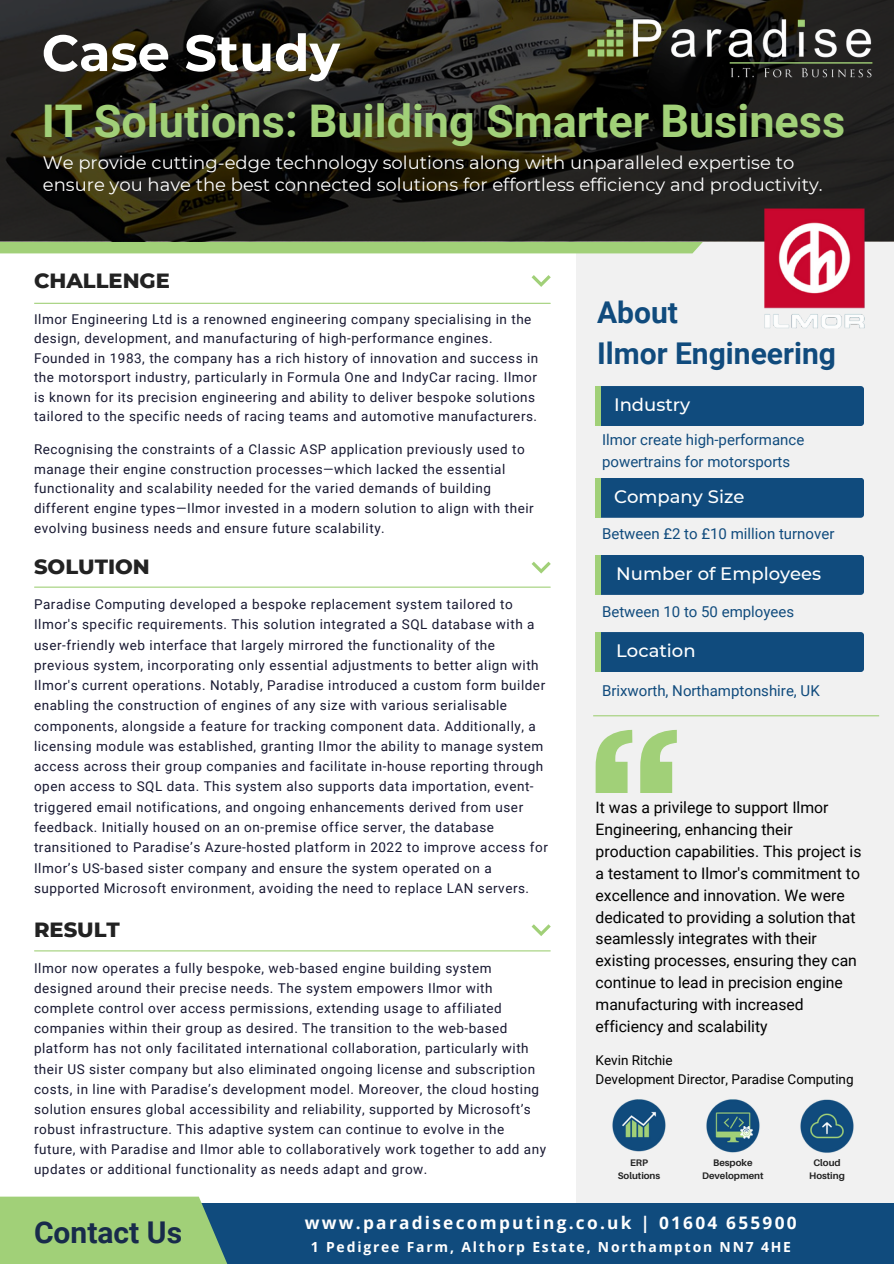
<style>
.page{position:relative;width:894px;height:1264px;background:#fff}
.page>*{position:absolute;margin:0;border:0;box-sizing:border-box;transform-origin:0 0}
.t1{font:700 51px "Montserrat";color:#fff}
.t2{font:700 45px "Roboto";color:#a1d078}
.t3{font:700 30px/41.7px "Roboto";color:#104b7d}
.t4{font:700 30px "Roboto";color:#182b4b}
.t5{font:800 21px "Montserrat";color:#222}
.t6{font:18px/22.5px "Montserrat";color:#fff}
.t7{font:500 18px "Montserrat";color:#fff}
.t8{font:700 17.25px "Open Sans";letter-spacing:.13em;color:#fff}
.t9{font:15.75px/21.9px "Roboto";color:#000}
.t10{font:15px/21.3px "Roboto";color:#104b7d}
.t11{font:700 13.95px "Open Sans";letter-spacing:.13em;color:#fff}
.t12{font:13.5px/20.2px "Roboto";letter-spacing:.04em;color:#171831}
.t13{font:13.5px "Roboto";color:#000}
.t14{font:700 9.45px/13px "Aileron";color:#222;text-align:center}
</style>
<div class="page">
<div style="left:576px;top:221px;width:317px;height:1042px;background:#f1f1f1"></div>
<div style="left:0;top:1203px;width:893px;height:60px;background:#104b7d"></div>
<svg style="left:0;top:1196px;width:227px;height:67px;background:#9bca7b"></svg>
<div style="left:595px;top:632px;width:268px;height:40px;background:#104b7d;border-radius:3px"></div>
<div style="left:595px;top:632px;width:6px;height:40px;background:#a1d078"></div>
<div style="left:595px;top:555px;width:268px;height:40px;background:#104b7d;border-radius:3px"></div>
<div style="left:595px;top:555px;width:6px;height:40px;background:#a1d078"></div>
<div style="left:595px;top:478px;width:268px;height:40px;background:#104b7d;border-radius:3px"></div>
<div style="left:595px;top:478px;width:6px;height:40px;background:#a1d078"></div>
<div style="left:595px;top:386px;width:268px;height:40px;background:#104b7d;border-radius:3px"></div>
<div style="left:595px;top:386px;width:6px;height:40px;background:#a1d078"></div>
<svg style="left:0;top:241px;width:893px;height:12px;background:#a5cb83"></svg>
<svg style="left:0;top:0;width:893px;height:241px;background:#211e17"></svg>
<img style="left:578px;top:7px;width:300px;height:82px">
<hr style="left:35px;top:303px;width:515px;height:1px;background:#a1d078">
<svg style="left:531px;top:275px;width:19px;height:12px"></svg>
<hr style="left:35px;top:586px;width:515px;height:1px;background:#a1d078">
<svg style="left:531px;top:561px;width:19px;height:12px"></svg>
<hr style="left:35px;top:950px;width:515px;height:1px;background:#a1d078">
<svg style="left:531px;top:924px;width:19px;height:12px"></svg>
<svg style="left:595px;top:730px;width:81px;height:63px"></svg>
<img style="left:612px;top:1099px;width:54px;height:53px">
<img style="left:706px;top:1099px;width:54px;height:54px">
<img style="left:800px;top:1099px;width:54px;height:54px">
<hr style="left:593px;top:715px;width:285px;height:1px;background:#a1d078">
<img style="left:764px;top:208px;width:100px;height:120px">
<p class="t1" style="left:42px;top:22px;width:300px">Case Study</p>
<p class="t2" style="left:42px;top:95px;width:804px">IT Solutions: Building Smarter Business</p>
<p class="t6" style="left:43px;top:151px;width:781px">We provide cutting-edge technology solutions along with unparalleled expertise to ensure you have the best connected solutions for effortless efficiency and productivity.</p>
<p class="t5" style="left:34px;top:267px;width:137px">CHALLENGE</p>
<p class="t12" style="left:34px;top:309px;width:505px;line-height:19.5px">Ilmor Engineering Ltd is a renowned engineering company specialising in the design, development, and manufacturing of high-performance engines.<br>Founded in 1983, the company has a rich history of innovation and success in the motorsport industry, particularly in Formula One and IndyCar racing. Ilmor is known for its precision engineering and ability to deliver bespoke solutions tailored to the specific needs of racing teams and automotive manufacturers.</p>
<h4 class="t12" style="left:34px;top:440px;width:501px;line-height:19.5px">Recognising the constraints of a Classic ASP application previously used to manage their engine construction processes—which lacked the essential functionality and scalability needed for the varied demands of building different engine types—Ilmor invested in a modern solution to align with their evolving business needs and ensure future scalability.</h4>
<h3 class="t5" style="left:34px;top:554px;width:117px">SOLUTION</h3>
<p class="t3" style="left:597px;top:291px;width:240px">About<br>Ilmor Engineering</p>
<p class="t7" style="left:614px;top:393px;width:78px">Industry</p>
<p class="t10" style="left:602px;top:429px;width:204px">Ilmor create high-performance powertrains for motorsports</p>
<h2 class="t7" style="left:614px;top:485px;width:132px">Company Size</h2>
<p class="t10" style="left:602px;top:523px;width:234px">Between £2 to £10 million turnover</p>
<p class="t7" style="left:616px;top:562px;width:206px">Number of Employees</p>
<p class="t12" style="left:34px;top:594px;width:515px">Paradise Computing developed a bespoke replacement system tailored to Ilmor's specific requirements. This solution integrated a SQL database with a user-friendly web interface that largely mirrored the functionality of the previous system, incorporating only essential adjustments to better align with Ilmor's current operations. Notably, Paradise introduced a custom form builder enabling the construction of engines of any size with various serialisable components, alongside a feature for tracking component data. Additionally, a licensing module was established, granting Ilmor the ability to manage system access across their group companies and facilitate in-house reporting through open access to SQL data. This system also supports data importation, event&shy;triggered email notifications, and ongoing enhancements derived from user feedback. Initially housed on an on-premise office server, the database transitioned to Paradise’s Azure-hosted platform in 2022 to improve access for Ilmor’s US-based sister company and ensure the system operated on a supported Microsoft environment, avoiding the need to replace LAN servers.</p>
<p class="t10" style="left:602px;top:601px;width:193px">Between 10 to 50 employees</p>
<h1 class="t7" style="left:616px;top:639px;width:81px">Location</h1>
<p class="t10" style="left:602px;top:680px;width:219px">Brixworth, Northamptonshire, UK</p>
<p class="t9" style="left:595px;top:796px;width:267px">It was a privilege to support Ilmor Engineering, enhancing their production capabilities. This project is a testament to Ilmor's commitment to excellence and innovation. We were dedicated to providing a solution that seamlessly integrates with their existing processes, ensuring they can continue to lead in precision engine manufacturing with increased efficiency and scalability</p>
<h4 class="t13" style="left:595px;top:1052px;width:79px">Kevin Ritchie</h4>
<p class="t13" style="left:595px;top:1071px;width:259px">Development Director, Paradise Computing</p>
<h5 class="t5" style="left:34px;top:916px;width:87px">RESULT</h5>
<p class="t12" style="left:34px;top:958px;width:513px">Ilmor now operates a fully bespoke, web-based engine building system designed around their precise needs. The system empowers Ilmor with complete control over access permissions, extending usage to affiliated companies within their group as desired. The transition to the web-based platform has not only facilitated international collaboration, particularly with their US sister company but also eliminated ongoing license and subscription costs, in line with Paradise’s development model. Moreover, the cloud hosting solution ensures global accessibility and reliability, supported by Microsoft’s robust infrastructure. This adaptive system can continue to evolve in the future, with Paradise and Ilmor able to collaboratively work together to add any updates or additional functionality as needs adapt and grow.</p>
<p class="t8" style="left:305px;top:1210px;width:493px">www.paradisecomputing.co.uk | 01604 655900</p>
<p class="t11" style="left:311px;top:1236px;width:481px">1 Pedigree Farm, Althorp Estate, Northampton NN7 4HE</p>
<h5 class="t14" style="left:702px;top:1156px;width:63px">Bespoke<br>Development</h5>
<p class="t14" style="left:813px;top:1156px;width:29px">Cloud</p>
<h5 class="t14" style="left:630px;top:1156px;width:20px">ERP</h5>
<p class="t14" style="left:617px;top:1169px;width:44px">Solutions</p>
<p class="t14" style="left:809px;top:1169px;width:37px">Hosting</p>
<p class="t4" style="left:34px;top:1215px;width:149px">Contact Us</p>
</div>
